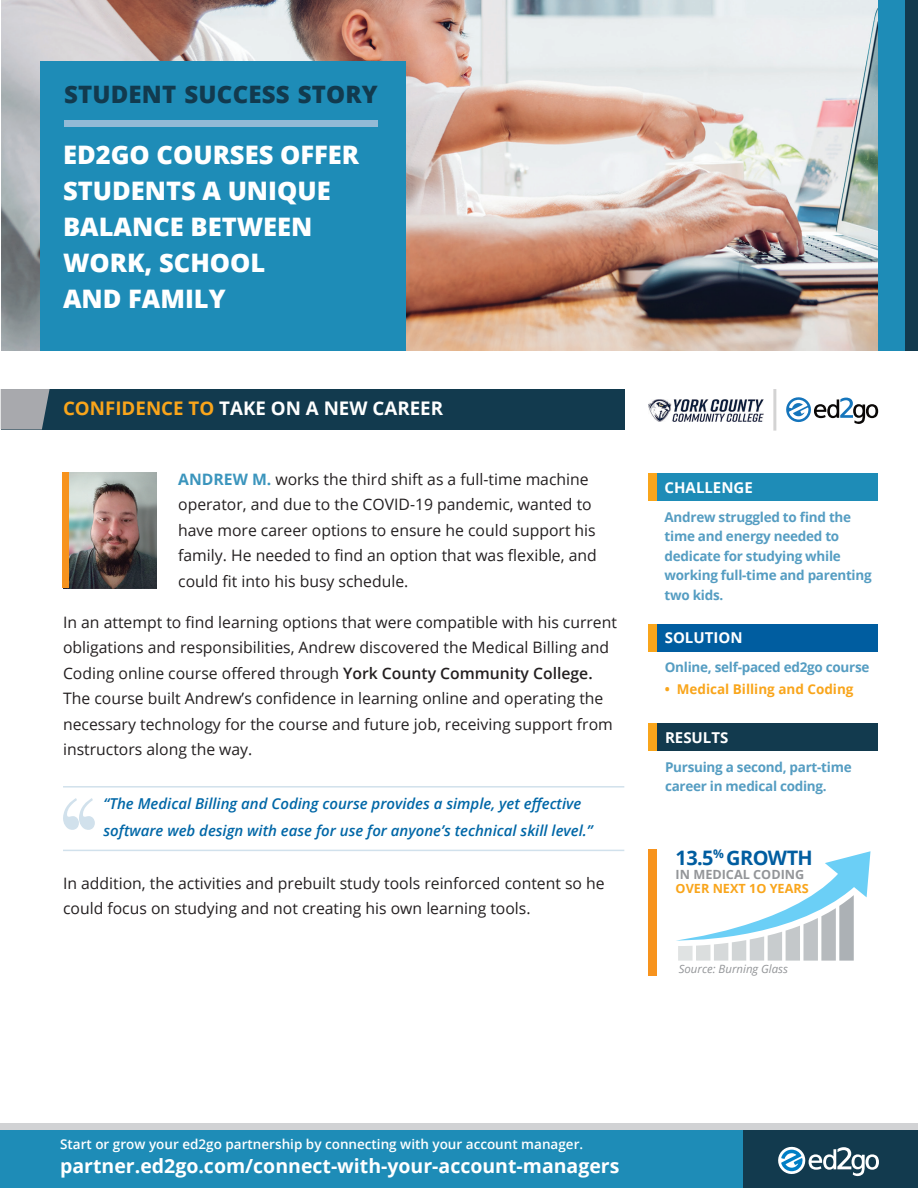
<style>
.page{position:relative;width:918px;height:1188px;background:#fff}
.page>*{position:absolute;margin:0;border:0;box-sizing:border-box;transform-origin:0 0}
.t1{font:800 25.5px/36px "Open Sans";color:#fff}
.t2{font:800 24px "Open Sans";letter-spacing:.005em;color:#123a4e}
.t3{font:700 19.95px "Open Sans";letter-spacing:-.03em;color:#005da0}
.t4{font:700 19.5px "Open Sans";color:#fff}
.t5{font:700 18.75px "Open Sans";color:#fff}
.t6{font:15.75px/25.5px "Open Sans";color:#231f20}
.t7{font:italic 600 15px/27px "Open Sans";color:#0067a7}
.t8{font:700 15px "Open Sans";color:#fff}
.t9{font:700 13.5px/19.5px "Open Sans";letter-spacing:-.02em;color:#559dc2}
.t10{font:600 13.5px "Open Sans";color:#fff}
.t11{font:700 13.5px "Open Sans";color:#f9a51b}
.t12{font:700 12.6px "Open Sans";color:#939598}
.t13{font:700 12.6px "Open Sans";color:#f9a51b}
.t14{font:italic 11.4px "Open Sans";color:#939598}
.s1{color:#f9a51b}
.s2{font-weight:700;color:#3b95bd}
.s3{font-weight:600}
</style>
<div class="page">
<img style="left:1px;top:0;width:877px;height:351px">
<hr style="left:63px;top:786px;width:561px;height:2px;background:#d1e1ec">
<hr style="left:63px;top:850px;width:561px;height:1px;background:#d1e1ec">
<div style="left:905px;top:0;width:13px;height:351px;background:#123a4e"></div>
<div style="left:1px;top:1123px;width:917px;height:7px;background:#d1d2d4"></div>
<div style="left:878px;top:0;width:27px;height:351px;background:#1e8cb7"></div>
<div style="left:1px;top:389px;width:623px;height:41px;background:#123a4e"></div>
<svg style="left:1px;top:389px;width:49px;height:41px;background:#999ea3"></svg>
<div style="left:1px;top:1130px;width:917px;height:57px;background:#1e8cb7"></div>
<div style="left:744px;top:1130px;width:174px;height:57px;background:#123a4e"></div>
<div style="left:40px;top:61px;width:366px;height:290px;background:#1e8cb7"></div>
<svg style="left:778px;top:1147px;width:101px;height:29px"></svg>
<svg style="left:63px;top:798px;width:32px;height:32px"></svg>
<div style="left:649px;top:473px;width:229px;height:27px;background:#1e8cb7"></div>
<div style="left:649px;top:473px;width:8px;height:27px;background:#f9a51b"></div>
<svg style="left:786px;top:397px;width:92px;height:27px"></svg>
<hr style="left:773px;top:389px;width:3px;height:42px;background:#231f20">
<div style="left:648px;top:624px;width:230px;height:27px;background:#005da0"></div>
<div style="left:648px;top:624px;width:8px;height:27px;background:#f9a51b"></div>
<div style="left:648px;top:723px;width:230px;height:28px;background:#123a4e"></div>
<div style="left:648px;top:723px;width:8px;height:28px;background:#f9a51b"></div>
<div style="left:64px;top:121px;width:314px;height:6px;background:#93bad6"></div>
<div style="left:648px;top:849px;width:8px;height:127px;background:#f7931d"></div>
<svg style="left:676px;top:851px;width:195px;height:110px"></svg>
<img style="left:648px;top:400px;width:116px;height:22px">
<img style="left:69px;top:472px;width:88px;height:116px">
<div style="left:63px;top:472px;width:6px;height:116px;background:#f7931d"></div>
<h2 class="t2" style="left:64px;top:76px;width:315px">STUDENT SUCCESS STORY</h2>
<h1 class="t1" style="left:63px;top:136px;width:298px">ED2GO COURSES OFFER<br>STUDENTS A UNIQUE<br>BALANCE BETWEEN<br>WORK, SCHOOL<br>AND FAMILY</h1>
<p class="t5" style="left:63px;top:395px;width:382px"><span class="s1">CONFIDENCE TO</span> TAKE ON A NEW CAREER</p>
<p class="t6" style="left:178px;top:466px;width:420px"><span class="s2">ANDREW M.</span> works the third shift as a full-time machine operator, and due to the COVID-19 pandemic, wanted to have more career options to ensure he could support his family. He needed to find an option that was flexible, and could fit into his busy schedule.</p>
<p class="t6" style="left:63px;top:609px;width:556px">In an attempt to find learning options that were compatible with his current obligations and responsibilities, Andrew discovered the Medical Billing and Coding online course offered through <span class="s3">York County Community College.<br></span>The course built Andrew’s confidence in learning online and operating the necessary technology for the course and future job, receiving support from instructors along the way.</p>
<p class="t7" style="left:104px;top:790px;width:491px">“The Medical Billing and Coding course provides a simple, yet effective software web design with ease for use for anyone’s technical skill level.”</p>
<p class="t6" style="left:63px;top:870px;width:543px">In addition, the activities and prebuilt study tools reinforced content so he could focus on studying and not creating his own learning tools.</p>
<p class="t8" style="left:665px;top:477px;width:90px">CHALLENGE</p>
<p class="t9" style="left:665px;top:507px;width:209px">Andrew struggled to find the time and energy needed to dedicate for studying while working full-time and parenting two kids.</p>
<p class="t8" style="left:665px;top:627px;width:79px">SOLUTION</p>
<p class="t9" style="left:665px;top:657px;width:206px">Online, self-paced ed2go course</p>
<p class="t11" style="left:665px;top:680px;width:190px">• Medical Billing and Coding</p>
<p class="t8" style="left:665px;top:727px;width:65px">RESULTS</p>
<p class="t9" style="left:665px;top:757px;width:188px">Pursuing a second, part-time career in medical coding.</p>
<p class="t3" style="left:676px;top:843px;width:139px">13.5<sup>%</sup> GROWTH</p>
<p class="t12" style="left:676px;top:865px;width:130px">IN MEDICAL CODING</p>
<p class="t13" style="left:676px;top:880px;width:135px">OVER NEXT 1O YEARS</p>
<p class="t14" style="left:679px;top:961px;width:111px">Source: Burning Glass</p>
<p class="t10" style="left:60px;top:1135px;width:525px">Start or grow your ed2go partnership by connecting with your account manager.</p>
<p class="t4" style="left:60px;top:1152px;width:561px">partner.ed2go.com/connect-with-your-account-managers</p>
</div>
